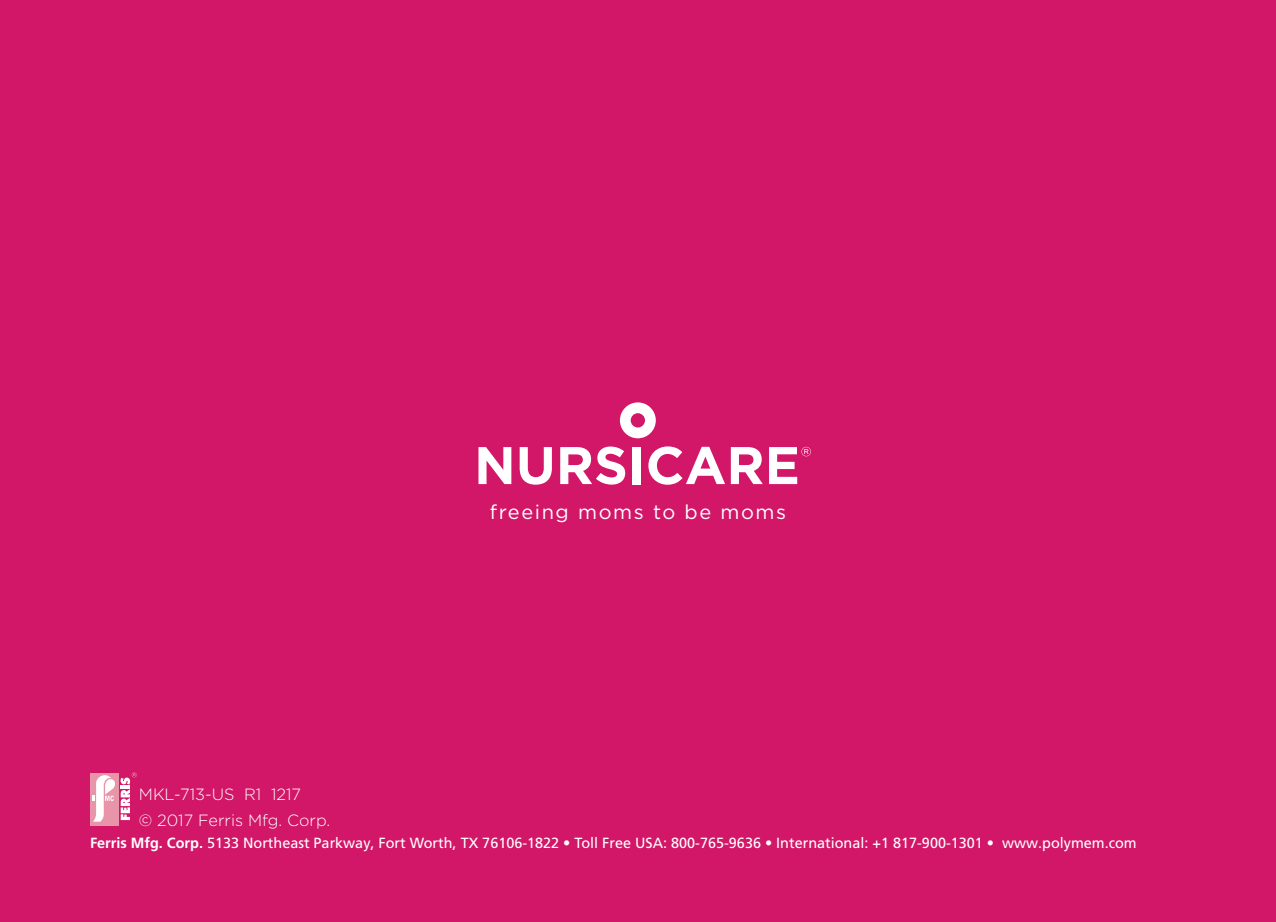
<style>
.page{position:relative;width:1276px;height:922px;background:#fff}
.page>*{position:absolute;margin:0;border:0;box-sizing:border-box;transform-origin:0 0}
.t1{font:20px "Gotham";letter-spacing:.08em;color:#fff}
.t2{font:300 16.25px "Gotham";color:#fff}
.t3{font:14.75px "Frutiger LT Pro";color:#fff}
.s1{font-weight:700}
</style>
<div class="page">
<div style="left:0;top:0;width:1276px;height:921px;background:#d21668"></div>
<div style="left:90px;top:772px;width:28px;height:53px;background:#e895aa"></div>
<svg style="left:92px;top:772px;width:45px;height:49px"></svg>
<svg style="left:478px;top:447px;width:33px;height:37px"></svg>
<svg style="left:520px;top:447px;width:32px;height:37px"></svg>
<svg style="left:560px;top:446px;width:65px;height:38px"></svg>
<div style="left:632px;top:447px;width:9px;height:37px;background:#fff"></div>
<svg style="left:648px;top:446px;width:77px;height:38px"></svg>
<svg style="left:731px;top:447px;width:32px;height:37px"></svg>
<svg style="left:620px;top:402px;width:36px;height:36px"></svg>
<svg style="left:769px;top:446px;width:42px;height:38px"></svg>
<p class="t2" style="left:139px;top:783px;width:164px">MKL-713-US R1 1217</p>
<p class="t2" style="left:139px;top:809px;width:193px">© 2017 Ferris Mfg. Corp.</p>
<h1 class="t1" style="left:490px;top:499px;width:298px">freeing moms to be moms</h1>
<p class="t3" style="left:90px;top:834px;width:1048px"><span class="s1">Ferris Mfg. Corp.</span> 5133 Northeast Parkway, Fort Worth, TX 76106-1822 • Toll Free USA: 800-765-9636 • International: +1 817-900-1301 • www.polymem.com</p>
</div>
